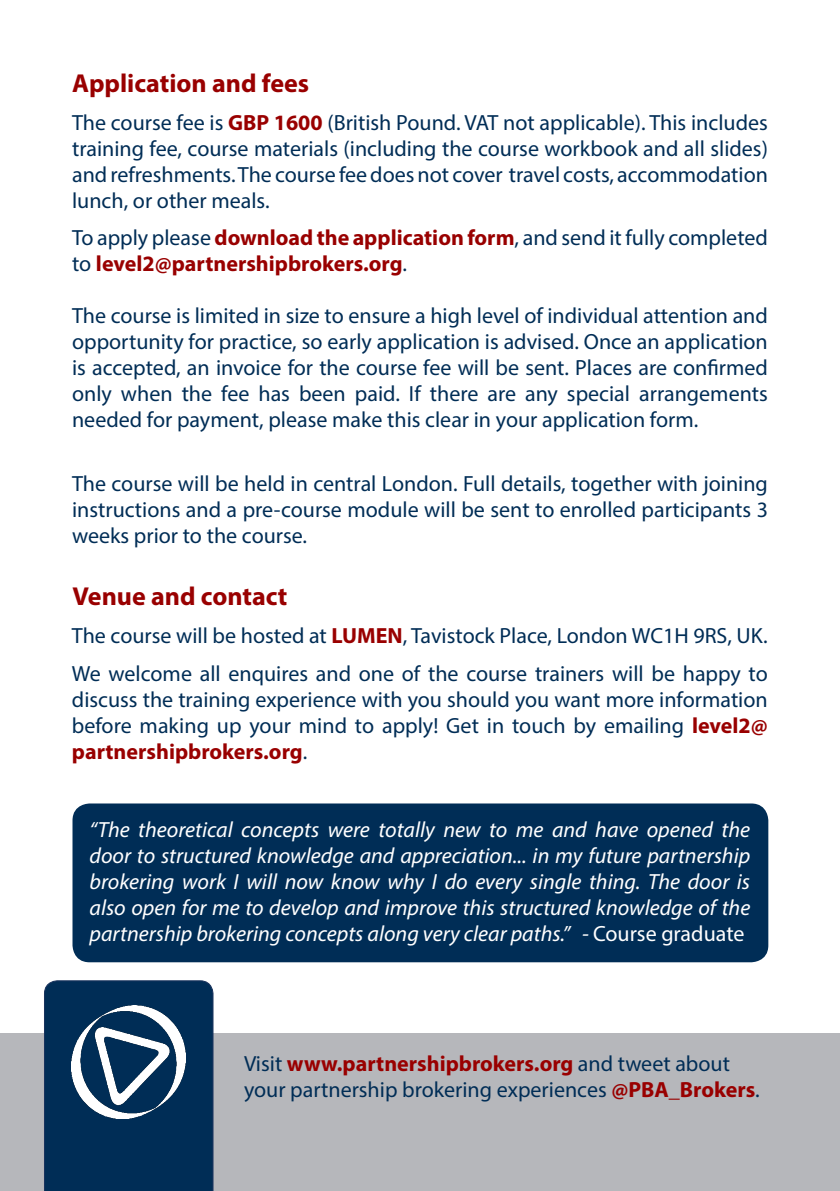
<style>
.page{position:relative;width:840px;height:1191px;background:#fff}
.page>*{position:absolute;margin:0;border:0;box-sizing:border-box;transform-origin:0 0}
.t1{font:700 26px "Myriad Pro";color:#900}
.t2{font:22px/26px "Myriad Pro";color:#002d56;text-align:justify}
.t3{font:italic 22px/26px "Myriad Pro";color:#fff;text-align:justify}
.t4{font:700 22px/26px "Myriad Pro";color:#900}
.s1{font-weight:700;color:#900}
.s2{font-weight:400;color:#002d56}
.s3{font-style:normal}
</style>
<div class="page">
<div style="left:0;top:1033px;width:839px;height:158px;background:#b6b7bb"></div>
<div style="left:44px;top:980px;width:169px;height:211px;background:#002d56"></div>
<img style="left:71px;top:1005px;width:114px;height:114px">
<div style="left:72px;top:803px;width:695px;height:159px;background:#002d56;border-radius:17px"></div>
<p class="t1" style="left:72px;top:66px;width:238px">Application and fees</p>
<p class="t2" style="left:72px;top:109px;width:697px">The course fee is <span class="s1">GBP 1600</span> (British Pound. VAT not applicable). This includes training fee, course materials (including the course workbook and all slides) and refreshments. The course fee does not cover travel costs, accommodation lunch, or other meals.</p>
<p class="t4" style="left:72px;top:224px;width:697px"><span class="s2">To apply please</span> download the application form<span class="s2">, and send it fully completed to</span> level2@partnershipbrokers.org<span class="s2">.</span></p>
<p class="t2" style="left:72px;top:303px;width:697px">The course is limited in size to ensure a high level of individual attention and opportunity for practice, so early application is advised. Once an application is accepted, an invoice for the course fee will be sent. Places are confirmed only when the fee has been paid. If there are any special arrangements needed for payment, please make this clear in your application form.</p>
<p class="t2" style="left:72px;top:471px;width:697px">The course will be held in central London. Full details, together with joining instructions and a pre-course module will be sent to enrolled participants 3 weeks prior to the course.</p>
<p class="t1" style="left:72px;top:579px;width:216px">Venue and contact</p>
<p class="t2" style="left:72px;top:622px;width:697px">The course will be hosted at <span class="s1">LUMEN</span>, Tavistock Place, London WC1H 9RS, UK.</p>
<p class="t2" style="left:72px;top:660px;width:697px">We welcome all enquires and one of the course trainers will be happy to discuss the training experience with you should you want more information before making up your mind to apply! Get in touch by emailing <span class="s1">level2@ partnershipbrokers.org</span>.</p>
<p class="t3" style="left:89px;top:816px;width:662px">“The theoretical concepts were totally new to me and have opened the door to structured knowledge and appreciation... in my future partnership brokering work I will now know why I do every single thing. The door is also open for me to develop and improve this structured knowledge of the partnership brokering concepts along very clear paths.” - <span class="s3">Course graduate</span></p>
<p class="t2" style="left:244px;top:1049px;width:517px">Visit <span class="s1">www.partnershipbrokers.org</span> and tweet about your partnership brokering experiences <span class="s1">@PBA_Brokers</span>.</p>
</div>
